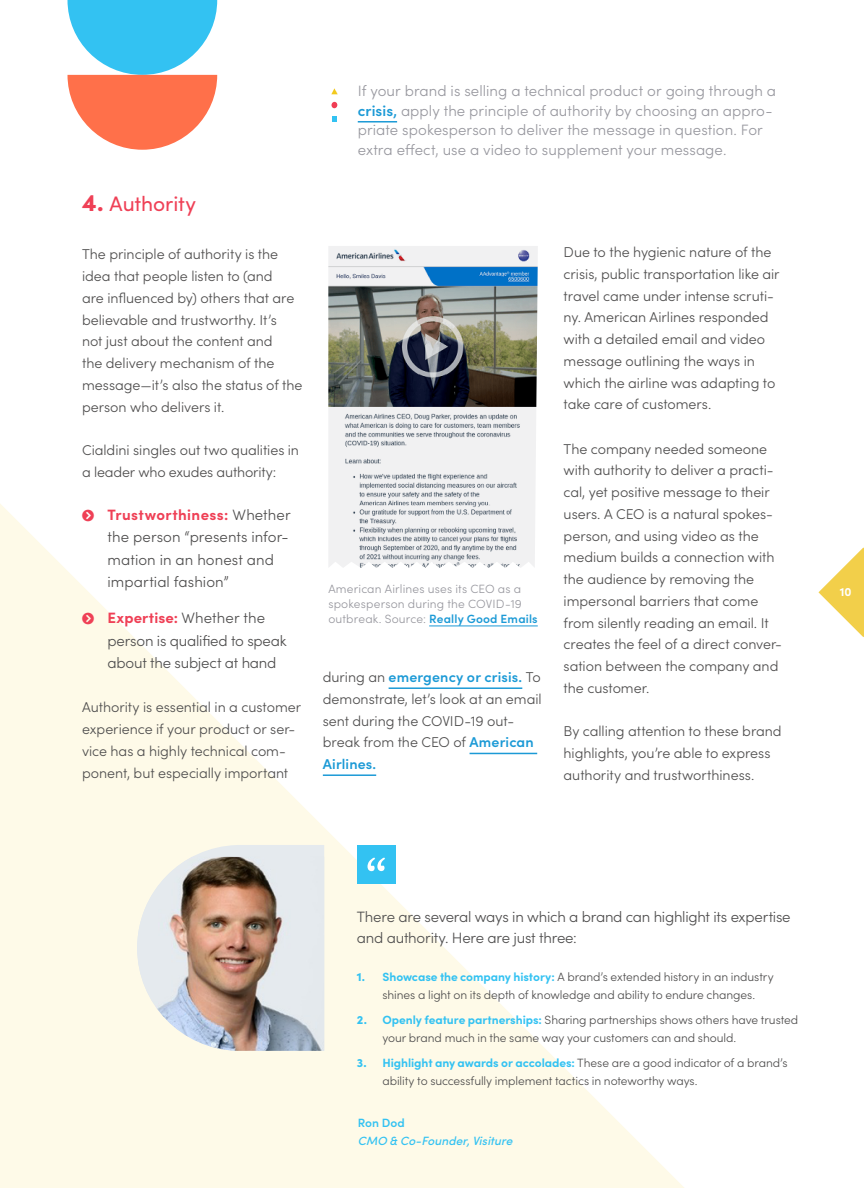
<style>
.page{position:relative;width:864px;height:1188px;background:#fff}
.page>*{position:absolute;margin:0;border:0;box-sizing:border-box;transform-origin:0 0}
.t1{font:21px "Sofia Pro";letter-spacing:-.005em;color:#ef4056}
.t2{font:300 15px/19.5px "Sofia Pro";letter-spacing:.005em;color:#97979e}
.t3{font:300 15px/22.5px "Sofia Pro";letter-spacing:-.015em;color:#4e4d4d}
.t4{font:300 15px/22.5px "Sofia Pro";letter-spacing:.005em;color:#4e4d4d}
.t5{font:300 14.25px/21.8px "Sofia Pro";letter-spacing:-.005em;color:#4e4d4d}
.t6{font:300 12px/18px "Sofia Pro";letter-spacing:-.005em;color:#4e4d4d}
.t7{font:300 12px/15px "Sofia Pro";letter-spacing:.015em;color:#97979e}
.t8{font:italic 500 12px "Sofia Pro";letter-spacing:.005em;color:#33c2f2}
.t9{font:600 12px "Sofia Pro";letter-spacing:.005em;color:#33c2f2}
.t10{font:700 12px "Sofia Pro";color:#fff}
.s1{font-weight:900;font-size:24px}
.s2{font-weight:700;color:#ef4056}
.s3{font-weight:600;color:#1c9ad6}
.s4{font-weight:900;color:#33c2f2}
.s5{font-weight:700;color:#33c2f2}
</style>
<div class="page">
<svg style="left:0;top:504px;width:684px;height:684px"></svg>
<div style="left:357px;top:845px;width:39px;height:39px;background:#33c2f2"></div>
<hr style="left:389px;top:687px;width:133px;height:2px;background:#1c9ad6">
<hr style="left:470px;top:753px;width:67px;height:1px;background:#1c9ad6">
<hr style="left:323px;top:774px;width:53px;height:2px;background:#1c9ad6">
<svg style="left:331px;top:102px;width:6px;height:6px"></svg>
<svg style="left:332px;top:116px;width:5px;height:5px"></svg>
<svg style="left:331px;top:88px;width:7px;height:6px"></svg>
<hr style="left:358px;top:121px;width:39px;height:2px;background:#1c9ad6">
<img style="left:328px;top:246px;width:210px;height:322px">
<hr style="left:429px;top:626px;width:109px;height:1px;background:#1c9ad6">
<svg style="left:368px;top:858px;width:17px;height:13px"></svg>
<svg style="left:137px;top:845px;width:187px;height:12px;background:#eeefeb"></svg>
<img style="left:137px;top:857px;width:187px;height:194px">
<svg style="left:68px;top:0;width:149px;height:150px"></svg>
<svg style="left:818px;top:547px;width:46px;height:90px"></svg>
<svg style="left:82px;top:509px;width:12px;height:12px"></svg>
<svg style="left:82px;top:613px;width:12px;height:11px"></svg>
<h1 class="t1" style="left:82px;top:188px;width:115px"><span class="s1">4.</span> Authority</h1>
<p class="t5" style="left:82px;top:243px;width:222px">The principle of authority is the idea that people listen to (and<br>are influenced by) others that are believable and trustworthy. It’s<br>not just about the content and<br>the delivery mechanism of the message—it’s also the status of the person who delivers it.</p>
<p class="t5" style="left:82px;top:438px;width:218px">Cialdini singles out two qualities in a leader who exudes authority:</p>
<p class="t4" style="left:108px;top:502px;width:185px"><span class="s2">Trustworthiness:</span> Whether the person “presents infor&shy;mation in an honest and impartial fashion”</p>
<p class="t3" style="left:108px;top:606px;width:181px"><span class="s2">Expertise:</span> Whether the person is qualified to speak about the subject at hand</p>
<p class="t5" style="left:82px;top:696px;width:221px">Authority is essential in a customer experience if your product or ser&shy;vice has a highly technical com&shy;ponent, but especially important</p>
<p class="t2" style="left:358px;top:80px;width:420px">If your brand is selling a technical product or going through a <span class="s3">crisis,</span> apply the principle of authority by choosing an appro&shy;priate spokesperson to deliver the message in question. For extra effect, use a video to supplement your message.</p>
<p class="t7" style="left:328px;top:581px;width:211px">American Airlines uses its CEO as a spokesperson during the COVID-19 outbreak. Source: <span class="s3">Really Good Emails</span></p>
<p class="t5" style="left:323px;top:666px;width:220px">during an <span class="s3">emergency or crisis.</span> To demonstrate, let’s look at an email sent during the COVID-19 out&shy;break from the CEO of <span class="s3">American<br>Airlines.</span></p>
<p class="t5" style="left:564px;top:241px;width:217px">Due to the hygienic nature of the crisis, public transportation like air travel came under intense scruti&shy;ny. American Airlines responded with a detailed email and video message outlining the ways in which the airline was adapting to take care of customers.</p>
<p class="t5" style="left:564px;top:437px;width:220px">The company needed someone with authority to deliver a practi&shy;cal, yet positive message to their users. A CEO is a natural spokes&shy;person, and using video as the medium builds a connection with the audience by removing the impersonal barriers that come from silently reading an email. It creates the feel of a direct conver&shy;sation between the company and the customer.</p>
<p class="t5" style="left:564px;top:720px;width:220px">By calling attention to these brand highlights, you’re able to express authority and trustworthiness.</p>
<p class="t10" style="left:840px;top:583px;width:13px">10</p>
<p class="t3" style="left:357px;top:905px;width:435px;line-height:21px">There are several ways in which a brand can highlight its expertise and authority. Here are just three:</p>
<p class="t6" style="left:357px;top:967px;width:418px;text-align:center"><span class="s4">1.</span> <span class="s5">Showcase the company history:</span> A brand’s extended history in an industry shines a light on its depth of knowledge and ability to endure changes.</p>
<p class="t6" style="left:382px;top:1010px;width:417px;text-indent:-26px"><span class="s4">2.</span> <span class="s5">Openly feature partnerships:</span> Sharing partnerships shows others have trusted your brand much in the same way your customers can and should.</p>
<p class="t6" style="left:382px;top:1053px;width:407px;text-indent:-26px"><span class="s4">3.</span> <span class="s5">Highlight any awards or accolades:</span> These are a good indicator of a brand’s ability to successfully implement tactics in noteworthy ways.</p>
<p class="t9" style="left:358px;top:1114px;width:49px">Ron Dod</p>
<p class="t8" style="left:358px;top:1132px;width:156px">CMO &amp; Co-Founder, Visiture</p>
</div>
